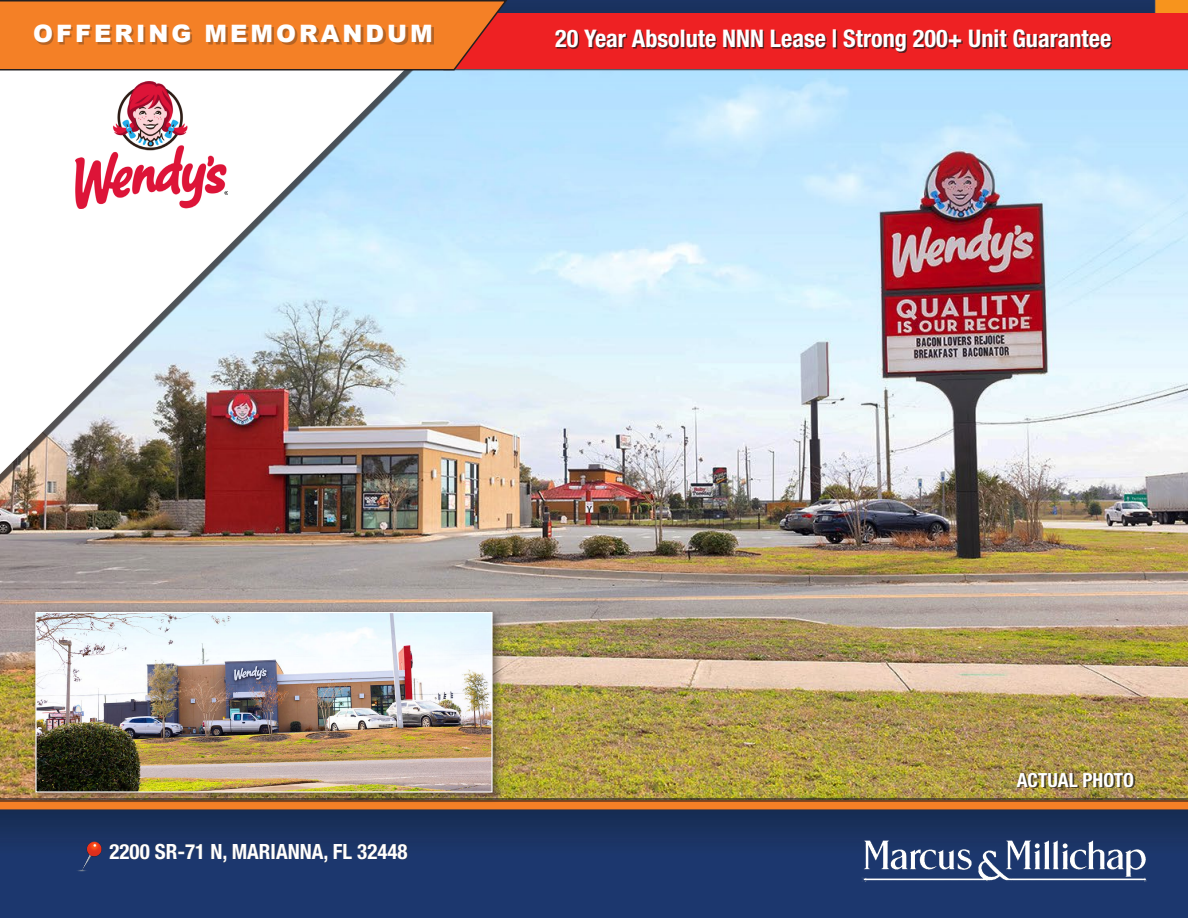
<style>
.page{position:relative;width:1188px;height:918px;background:#fff}
.page>*{position:absolute;margin:0;border:0;box-sizing:border-box;transform-origin:0 0}
.t1{font:700 condensed 24.3px "Helvetica Neue LT Std";color:#fff}
.t2{font:900 24px "Arial";letter-spacing:.125em;color:#fff}
.Paragraph_Style_1{font:700 condensed 21px "Helvetica Neue LT Std";color:#fff}
.t3{font:700 condensed 19.5px "Helvetica Neue LT Std";color:#fff}
</style>
<div class="page">
<img style="left:0;top:71px;width:1188px;height:727px">
<img style="left:0;top:809px;width:1188px;height:109px">
<div style="left:529px;top:0;width:659px;height:13px;background:#1a325f"></div>
<img style="left:845px;top:818px;width:330px;height:100px">
<div style="left:0;top:0;width:529px;height:500px;background:#231f20;opacity:.75"></div>
<svg style="left:0;top:71px;width:474px;height:403px"></svg>
<div style="left:443px;top:14px;width:745px;height:57px;background:#515d68"></div>
<div style="left:443px;top:13px;width:745px;height:56px;background:#ee2123"></div>
<div style="left:110px;top:844px;width:297px;height:19px;background:#231f20;opacity:.75"></div>
<div style="left:557px;top:31px;width:555px;height:22px;background:#231f20;opacity:.75"></div>
<svg style="left:0;top:0;width:509px;height:71px;background:#e77527"></svg>
<div style="left:36px;top:27px;width:398px;height:18px;background:#231f20;opacity:.3"></div>
<img style="left:75px;top:837px;width:30px;height:38px">
<div style="left:1018px;top:774px;width:116px;height:14px;background:#231f20;opacity:.75"></div>
<img style="left:75px;top:82px;width:152px;height:126px">
<div style="left:0;top:798px;width:1188px;height:7px;background:#231f20;opacity:.58"></div>
<div style="left:0;top:802px;width:1188px;height:7px;background:#f48026"></div>
<div style="left:30px;top:607px;width:474px;height:197px;background:#231f20;opacity:.55"></div>
<img style="left:37px;top:614px;width:454px;height:177px">
<div style="left:35px;top:612px;width:458px;height:181px;border:1px solid #fff"></div>
<p class="t2" style="left:33px;top:16px;width:401px">OFFERING MEMORANDUM</p>
<p class="t1" style="left:555px;top:24px;width:558px">20 Year Absolute NNN Lease | Strong 200+ Unit Guarantee</p>
<p class="Paragraph_Style_1" style="left:109px;top:839px;width:300px">2200 SR-71 N, MARIANNA, FL 32448</p>
<p class="t3" style="left:1017px;top:768px;width:119px">ACTUAL PHOTO</p>
</div>
